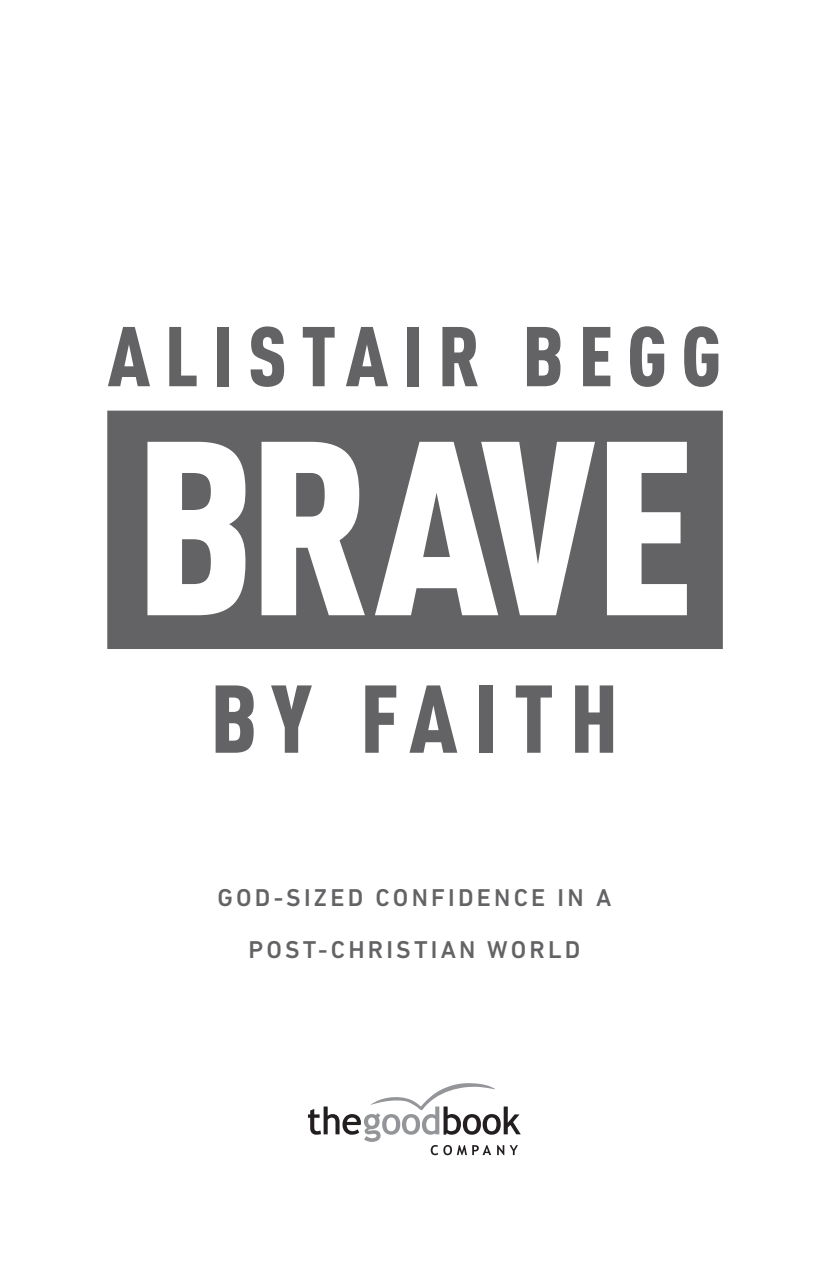
<style>
.page{position:relative;width:826px;height:1266px;background:#fff}
.page>*{position:absolute;margin:0;border:0;box-sizing:border-box;transform-origin:0 0}
.t1{font:900 94.5px "DIN Cond";letter-spacing:.17em;color:#636366}
.t2{font:900 83.25px "DIN Cond";letter-spacing:.17em;color:#636366}
.t3{font:500 24.75px/51.8px "DIN Next LT Pro";letter-spacing:.13em;color:#636366;text-align:center}
</style>
<div class="page">
<svg style="left:308px;top:1083px;width:212px;height:72px"></svg>
<svg style="left:107px;top:410px;width:615px;height:239px;fill:#636366"></svg>
<h2 class="t2" style="left:107px;top:304px;width:615px">ALISTAIR BEGG</h2>
<h1 class="t1" style="left:210px;top:660px;width:409px">BY FAITH</h1>
<p class="t3" style="left:217px;top:871px;width:395px">GOD-SIZED CONFIDENCE IN A<br>POST-CHRISTIAN WORLD</p>
</div>
